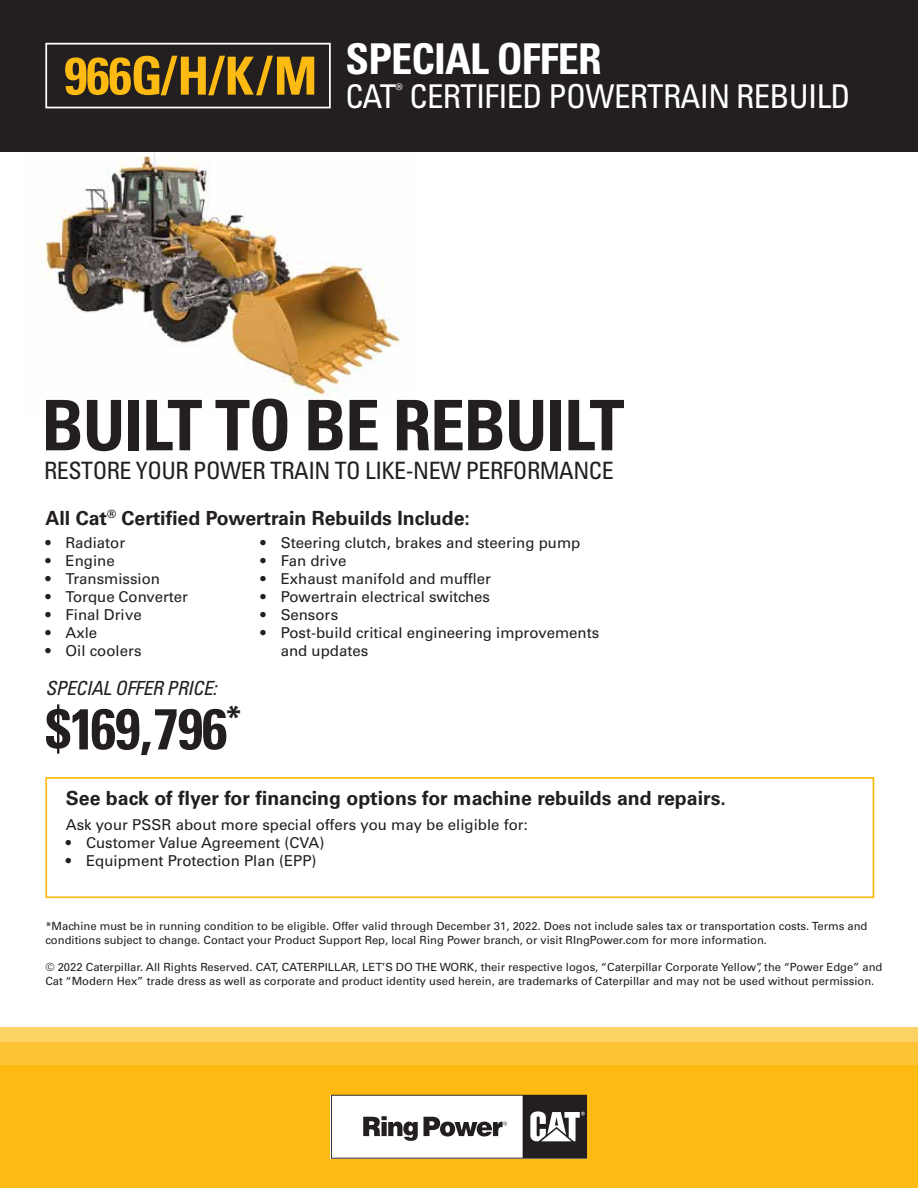
<style>
.page{position:relative;width:918px;height:1188px;background:#fff}
.page>*{position:absolute;margin:0;border:0;box-sizing:border-box;transform-origin:0 0}
.t1{font:700 condensed 69.75px "Univers LT Pro";letter-spacing:-.02em;color:#231f20}
.t2{font:700 condensed 57.45px "Univers LT Pro";letter-spacing:-.02em;color:#231f20}
.t3{font:700 condensed 52.65px "Univers LT Pro";color:#fdba12}
.t4{font:700 condensed 42.45px "Univers LT Pro";letter-spacing:-.02em;color:#fff}
.t5{font:condensed 32.7px "Univers LT Pro";letter-spacing:-.02em;color:#fff}
.t6{font:condensed 23.85px "Univers LT Pro";letter-spacing:-.02em;color:#231f20}
.t7{font:700 19.5px "Univers LT Pro 65";color:#231f20}
.t8{font:italic condensed 19.5px "Univers LT Pro";letter-spacing:-.02em;color:#231f20}
.t9{font:15px/18px "Univers LT Pro 55 Roman";color:#231f20}
.t10{font:11.25px/13.5px "Univers LT Pro 55 Roman";color:#231f20}
</style>
<div class="page">
<img style="left:21px;top:151px;width:393px;height:247px">
<div style="left:0;top:0;width:918px;height:151px;background:#231f20"></div>
<div style="left:45px;top:777px;width:829px;height:121px;border:2px solid #fdba12"></div>
<div style="left:0;top:1065px;width:918px;height:123px;background:#fdba12"></div>
<div style="left:0;top:1028px;width:918px;height:14px;background:#fdd265"></div>
<div style="left:0;top:1042px;width:918px;height:23px;background:#fdc436"></div>
<div style="left:45px;top:43px;width:286px;height:65px;border:2px solid #fff"></div>
<svg style="left:331px;top:1095px;width:256px;height:64px"></svg>
<h3 class="t3" style="left:64px;top:44px;width:255px">966G/H/K/M</h3>
<h3 class="t4" style="left:346px;top:32px;width:258px">SPECIAL OFFER</h3>
<h3 class="t5" style="left:346px;top:76px;width:507px">CAT<sup>®</sup> CERTIFIED POWERTRAIN REBUILD</h3>
<h1 class="t1" style="left:41px;top:383px;width:585px">BUILT TO BE REBUILT</h1>
<h3 class="t6" style="left:44px;top:455px;width:571px">RESTORE YOUR POWER TRAIN TO LIKE-NEW PERFORMANCE</h3>
<h3 class="t7" style="left:45px;top:504px;width:426px">All Cat<sup>®</sup> Certified Powertrain Rebuilds Include:</h3>
<h3 class="t9" style="left:261px;top:533px;width:321px">• Steering clutch, brakes and steering pump</h3>
<h3 class="t9" style="left:261px;top:551px;width:88px">• Fan drive</h3>
<h3 class="t9" style="left:261px;top:569px;width:232px">• Exhaust manifold and muffler</h3>
<h3 class="t9" style="left:261px;top:587px;width:231px">• Powertrain electrical switches</h3>
<h3 class="t9" style="left:261px;top:605px;width:79px">• Sensors</h3>
<h3 class="t9" style="left:281px;top:623px;width:320px;text-indent:-20px">• Post-build critical engineering improvements and updates</h3>
<h3 class="t9" style="left:45px;top:533px;width:81px">• Radiator</h3>
<h3 class="t9" style="left:45px;top:551px;width:71px">• Engine</h3>
<h3 class="t9" style="left:45px;top:569px;width:116px">• Transmission</h3>
<h3 class="t9" style="left:45px;top:587px;width:144px">• Torque Converter</h3>
<h3 class="t9" style="left:45px;top:605px;width:98px">• Final Drive</h3>
<h3 class="t9" style="left:45px;top:623px;width:53px">• Axle</h3>
<h3 class="t9" style="left:45px;top:641px;width:98px">• Oil coolers</h3>
<h3 class="t8" style="left:45px;top:676px;width:173px">SPECIAL OFFER PRICE:</h3>
<h2 class="t2" style="left:45px;top:694px;width:197px">$169,796<sup>*</sup></h2>
<h3 class="t7" style="left:66px;top:785px;width:662px">See back of flyer for financing options for machine rebuilds and repairs.</h3>
<h3 class="t9" style="left:66px;top:815px;width:464px">Ask your PSSR about more special offers you may be eligible for:</h3>
<h3 class="t9" style="left:66px;top:833px;width:260px">• Customer Value Agreement (CVA)</h3>
<h3 class="t9" style="left:66px;top:851px;width:252px">• Equipment Protection Plan (EPP)</h3>
<p class="t10" style="left:45px;top:919px;width:824px">*Machine must be in running condition to be eligible. Offer valid through December 31, 2022. Does not include sales tax or transportation costs. Terms and conditions subject to change. Contact your Product Support Rep, local Ring Power branch, or visit RIngPower.com for more information.</p>
<p class="t10" style="left:45px;top:960px;width:839px">© 2022 Caterpillar. All Rights Reserved. CAT, CATERPILLAR, LET’S DO THE WORK, their respective logos, “Caterpillar Corporate Yellow”, the “Power Edge” and<br>Cat “Modern Hex” trade dress as well as corporate and product identity used herein, are trademarks of Caterpillar and may not be used without permission.</p>
</div>
